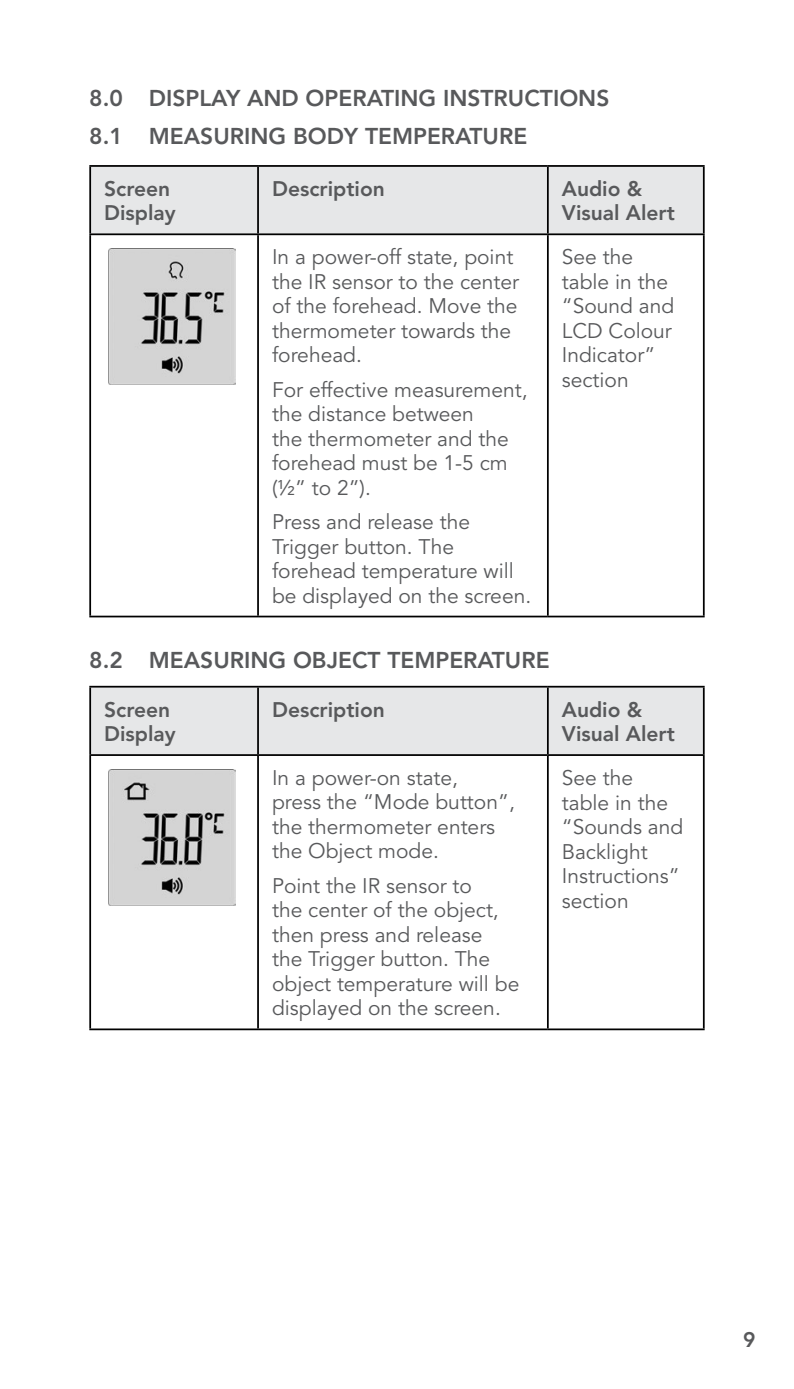
<style>
.page{position:relative;width:794px;height:1389px;background:#fff}
.page>*{position:absolute;margin:0;border:0;box-sizing:border-box;transform-origin:0 0}
.t1{font:800 22.75px/37.8px "Avenir LT Std";color:#58595b}
.t2{font:21px/24.5px "Avenir LT Std";color:#58595b}
.t3{font:800 21px/24.5px "Avenir LT Std";color:#58595b}
</style>
<div class="page">
<div style="left:91px;top:167px;width:612px;height:66px;background:#e6e7e8"></div>
<hr style="left:89px;top:165px;width:169px;height:2px;background:#000">
<hr style="left:89px;top:167px;width:2px;height:66px;background:#000">
<hr style="left:258px;top:165px;width:290px;height:2px;background:#000">
<hr style="left:257px;top:167px;width:2px;height:66px;background:#000">
<hr style="left:548px;top:165px;width:156px;height:2px;background:#000">
<hr style="left:547px;top:167px;width:2px;height:66px;background:#000">
<hr style="left:703px;top:167px;width:1px;height:66px;background:#000">
<hr style="left:89px;top:233px;width:169px;height:2px;background:#000">
<hr style="left:89px;top:235px;width:2px;height:381px;background:#000">
<hr style="left:258px;top:233px;width:290px;height:2px;background:#000">
<hr style="left:257px;top:235px;width:2px;height:381px;background:#000">
<hr style="left:548px;top:233px;width:156px;height:2px;background:#000">
<hr style="left:547px;top:235px;width:2px;height:381px;background:#000">
<hr style="left:703px;top:235px;width:1px;height:381px;background:#000">
<hr style="left:89px;top:616px;width:169px;height:1px;background:#000">
<hr style="left:258px;top:616px;width:290px;height:1px;background:#000">
<hr style="left:548px;top:616px;width:156px;height:1px;background:#000">
<img style="left:108px;top:248px;width:128px;height:136px">
<div style="left:91px;top:688px;width:612px;height:66px;background:#e6e7e8"></div>
<hr style="left:89px;top:686px;width:169px;height:2px;background:#000">
<hr style="left:89px;top:688px;width:2px;height:66px;background:#000">
<hr style="left:258px;top:686px;width:290px;height:2px;background:#000">
<hr style="left:257px;top:688px;width:2px;height:66px;background:#000">
<hr style="left:548px;top:686px;width:156px;height:2px;background:#000">
<hr style="left:547px;top:688px;width:2px;height:66px;background:#000">
<hr style="left:703px;top:688px;width:1px;height:66px;background:#000">
<hr style="left:89px;top:754px;width:169px;height:2px;background:#000">
<hr style="left:89px;top:756px;width:2px;height:272px;background:#000">
<hr style="left:258px;top:754px;width:290px;height:2px;background:#000">
<hr style="left:257px;top:756px;width:2px;height:272px;background:#000">
<hr style="left:548px;top:754px;width:156px;height:2px;background:#000">
<hr style="left:547px;top:756px;width:2px;height:272px;background:#000">
<hr style="left:703px;top:756px;width:1px;height:272px;background:#000">
<hr style="left:89px;top:1028px;width:169px;height:2px;background:#000">
<hr style="left:258px;top:1028px;width:290px;height:2px;background:#000">
<hr style="left:548px;top:1028px;width:156px;height:2px;background:#000">
<img style="left:108px;top:769px;width:128px;height:136px">
<p class="t1" style="left:89px;top:80px;width:521px">8.0 DISPLAY AND OPERATING INSTRUCTIONS<br>8.1 MEASURING BODY TEMPERATURE</p>
<p class="t3" style="left:104px;top:176px;width:73px">Screen<br>Display</p>
<p class="t3" style="left:272px;top:176px;width:114px">Description</p>
<p class="t3" style="left:562px;top:176px;width:115px">Audio &amp;<br>Visual Alert</p>
<p class="t2" style="left:272px;top:245px;width:249px">In a power-off state, point the IR sensor to the center of the forehead. Move the thermometer towards the forehead.</p>
<p class="t2" style="left:272px;top:378px;width:257px">For effective measurement, the distance between<br>the thermometer and the forehead must be 1-5 cm (½” to 2”).</p>
<p class="t2" style="left:272px;top:510px;width:261px">Press and release the<br>Trigger button. The forehead temperature will be displayed on the screen.</p>
<p class="t2" style="left:562px;top:245px;width:114px">See the table in the “Sound and<br>LCD Colour<br>Indicator” section</p>
<p class="t1" style="left:89px;top:642px;width:462px">8.2 MEASURING OBJECT TEMPERATURE</p>
<p class="t3" style="left:104px;top:697px;width:73px">Screen<br>Display</p>
<p class="t3" style="left:272px;top:697px;width:114px">Description</p>
<p class="t3" style="left:562px;top:697px;width:115px">Audio &amp;<br>Visual Alert</p>
<p class="t2" style="left:272px;top:766px;width:244px">In a power-on state,<br>press the “Mode button”, the thermometer enters the Object mode.</p>
<p class="t2" style="left:272px;top:874px;width:249px">Point the IR sensor to<br>the center of the object, then press and release<br>the Trigger button. The object temperature will be displayed on the screen.</p>
<p class="t2" style="left:562px;top:766px;width:123px">See the table in the “Sounds and<br>Backlight<br>Instructions” section</p>
<p class="t3" style="left:743px;top:1328px;width:14px">9</p>
</div>
